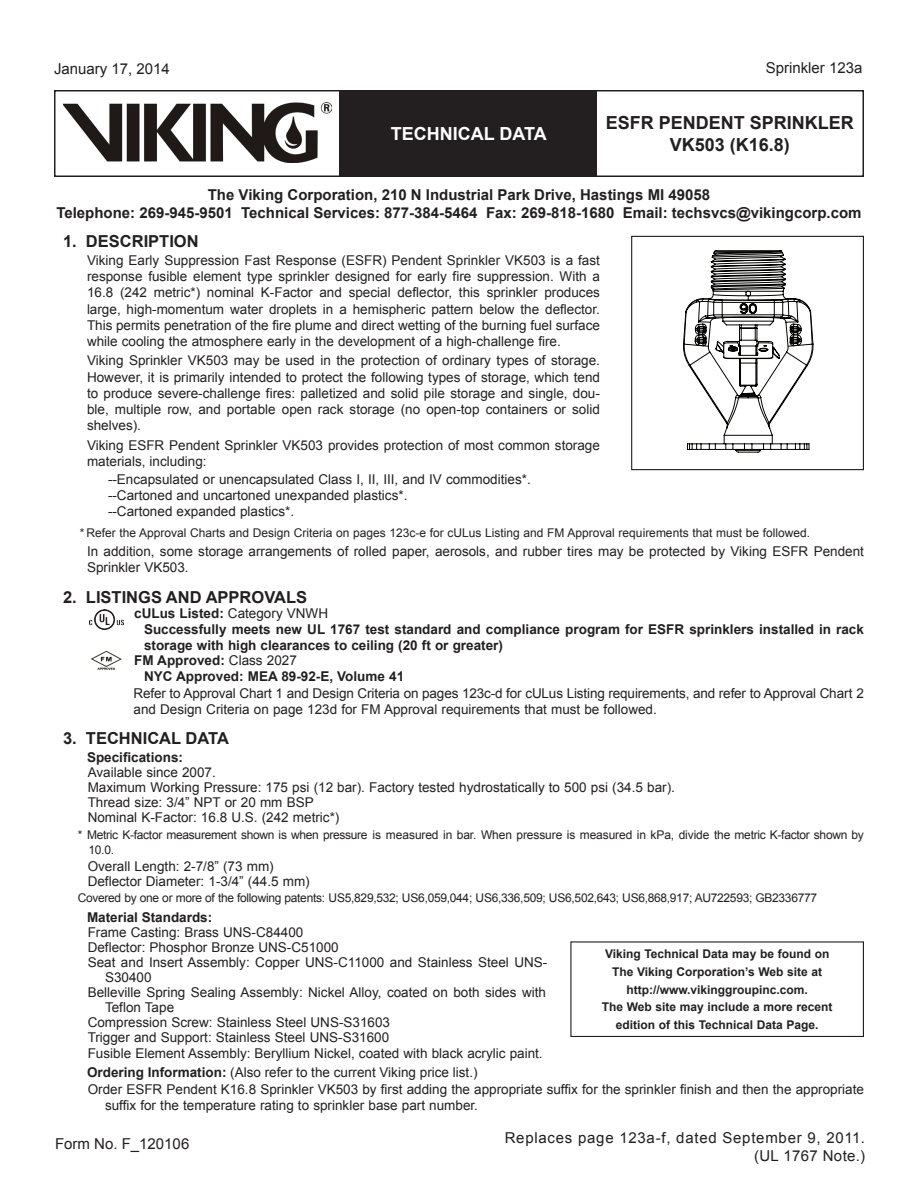
<style>
.page{position:relative;width:918px;height:1188px;background:#fff}
.page>*{position:absolute;margin:0;border:0;box-sizing:border-box;transform-origin:0 0}
.Product_Description{font:700 18px/21.6px "Arial";color:#231f20;text-align:center}
.Black_Header{font:700 18px "Arial";color:#fff}
.Heading{font:700 16.5px "Arial";color:#231f20}
.Viking{font:700 15px "Arial";color:#231f20}
.Right_Page_Number{font:15px "Arial";letter-spacing:.05em;color:#231f20}
.Left_Date{font:15px "Arial";color:#231f20}
.Right_Page_Number-2{font:15px "Arial";letter-spacing:.025em;color:#231f20}
.Right_Page_Number-3{font:15px "Arial";color:#231f20}
.Body_Text{font:13.5px/16.2px "Arial";color:#231f20}
.Technical_Data{font:13.5px/15px "Arial";color:#231f20}
.UL_Note{font:700 13.5px "Arial";color:#231f20}
.Steps_2{font:13.5px "Arial";color:#231f20}
.Heading_2{font:13.5px "Arial";color:#231f20}
.Technical_Data-2{font:700 13.5px "Arial";color:#231f20}
.Heading_2-2{font:700 13.5px "Arial";color:#231f20}
.Asterisk_2{font:12px/15px "Arial";letter-spacing:-.025em;color:#231f20}
.Web_Site{font:700 12px "Arial";color:#231f20}
.Asterisk{font:12px "Arial";color:#231f20}
.s1{font-weight:400}
.s2{font-weight:700}
</style>
<div class="page">
<div style="left:54px;top:90px;width:810px;height:87px;border:2px solid #231f20"></div>
<div style="left:340px;top:91px;width:257px;height:85px;background:#231f20"></div>
<img style="left:63px;top:102px;width:269px;height:60px">
<div style="left:570px;top:941px;width:294px;height:96px;border:1px solid #231f20"></div>
<div style="left:631px;top:236px;width:233px;height:234px;border:1px solid #231f20"></div>
<svg style="left:683px;top:250px;width:130px;height:202px"></svg>
<img style="left:89px;top:609px;width:35px;height:21px">
<img style="left:91px;top:650px;width:31px;height:20px">
<p class="Left_Date" style="left:54px;top:59px;width:117px">January 17, 2014</p>
<p class="Black_Header" style="left:391px;top:121px;width:157px">TECHNICAL DATA</p>
<p class="Right_Page_Number-3" style="left:766px;top:58px;width:98px">Sprinkler 123a</p>
<p class="Product_Description" style="left:606px;top:112px;width:250px">esfr pendent sprinkler<br>Vk503 (k16.8)</p>
<p class="Viking" style="left:208px;top:185px;width:504px">The Viking Corporation, 210 N Industrial Park Drive, Hastings MI 49058</p>
<p class="Viking" style="left:56px;top:203px;width:807px">Telephone: 269-945-9501 Technical Services: 877-384-5464 Fax: 269-818-1680 Email: techsvcs@vikingcorp.com</p>
<p class="Heading" style="left:63px;top:230px;width:35px">1. DES</p>
<p class="Heading" style="left:120px;top:230px;width:21px">CRIPTI</p>
<p class="Heading" style="left:174px;top:230px;width:24px">ON</p>
<p class="Body_Text" style="left:87px;top:252px;width:514px;text-align:justify">Viking Early Suppression Fast Response (ESFR) Pendent Sprinkler VK503 is a fast response fusible element type sprinkler designed for early fire suppression. With a 16.8 (242 metric*) nominal K-Factor and special deflector, this sprinkler produces large, high-momentum water droplets in a hemispheric pattern below the deflector.<br>This permits penetration of the fire plume and direct wetting of the burning fuel surface while cooling the atmosphere early in the development of a high-challenge fire.</p>
<p class="Body_Text" style="left:87px;top:353px;width:515px;text-align:justify">Viking Sprinkler VK503 may be used in the protection of ordinary types of storage.<br>However, it is primarily intended to protect the following types of storage, which tend to produce severe-challenge fires: palletized and solid pile storage and single, dou&shy;ble, multiple row, and portable open rack storage (no open-top containers or solid shelves).</p>
<p class="Body_Text" style="left:87px;top:437px;width:514px">Viking ESFR Pendent Sprinkler VK503 provides protection of most common storage materials, including:</p>
<p class="Steps_2" style="left:108px;top:470px;width:424px">--Encapsulated or unencapsulated Class I, II, III, and IV commodities*.</p>
<p class="Steps_2" style="left:108px;top:486px;width:301px">--Cartoned and uncartoned unexpanded plastics*.</p>
<p class="Steps_2" style="left:108px;top:503px;width:188px">--Cartoned expanded plastics*.</p>
<p class="Asterisk" style="left:80px;top:525px;width:732px">*Refer the Approval Charts and Design Criteria on pages 123c-e for cULus Listing and FM Approval requirements that must be followed.</p>
<p class="Body_Text" style="left:87px;top:543px;width:778px">In addition, some storage arrangements of rolled paper, aerosols, and rubber tires may be protected by Viking ESFR Pendent<br>Sprinkler VK503.</p>
<p class="Heading" style="left:63px;top:586px;width:33px">2. LISTIN</p>
<p class="Heading" style="left:138px;top:586px;width:92px">GS AND APPR</p>
<p class="Heading" style="left:252px;top:586px;width:46px">OVALS</p>
<p class="Technical_Data-2" style="left:134px;top:604px;width:195px">cULus Listed: <span class="s1">Category VNWH</span></p>
<p class="UL_Note" style="left:144px;top:620px;width:515px">Successfully meets new UL 1767 test standard and compliance program for ESFR</p>
<p class="UL_Note" style="left:689px;top:620px;width:176px">sprinklers installed in rack</p>
<p class="UL_Note" style="left:144px;top:636px;width:360px">storage with high clearances to ceiling (20 ft or greater)</p>
<p class="Technical_Data-2" style="left:134px;top:651px;width:164px">FM Approved: <span class="s1">Class 2027</span></p>
<p class="UL_Note" style="left:144px;top:668px;width:262px">NYC Approved: MEA 89-92-E, Volume 41</p>
<p class="Body_Text" style="left:134px;top:685px;width:732px">Refer to Approval Chart 1 and Design Criteria on pages 123c-d for cULus Listing requirements, and refer to Approval Chart 2 and Design Criteria on page 123d for FM Approval requirements that must be followed.</p>
<p class="Heading" style="left:63px;top:728px;width:165px">3. tech nical data</p>
<p class="Heading_2-2" style="left:87px;top:749px;width:98px">Specifications:</p>
<p class="Technical_Data" style="left:88px;top:765px;width:130px">Available since 2007.</p>
<p class="Technical_Data" style="left:88px;top:780px;width:589px">Maximum Working Pressure: 175 psi (12 bar). Factory tested hydrostatically to 500 psi (34.5 bar).</p>
<p class="Technical_Data" style="left:88px;top:795px;width:227px">Thread size: 3/4” NPT or 20 mm BSP</p>
<p class="Technical_Data" style="left:88px;top:810px;width:253px">Nominal K-Factor: 16.8 U.S. (242 metric*)</p>
<p class="Asterisk_2" style="left:89px;top:828px;width:777px;text-indent:-11px">* Metric K-factor measurement shown is when pressure is measured in bar. When pressure is measured in kPa, divide the metric K-factor shown by<br>10.0.</p>
<p class="Technical_Data" style="left:88px;top:859px;width:188px">Overall Length: 2-7/8” (73 mm)</p>
<p class="Technical_Data" style="left:88px;top:874px;width:224px">Deflector Diameter: 1-3/4” (44.5 mm)</p>
<p class="Asterisk_2" style="left:78px;top:891px;width:741px">Covered by one or more of the following patents: US5,829,532; US6,059,044; US6,336,509; US6,502,643; US6,868,917; AU722593; GB2336777</p>
<p class="Heading_2-2" style="left:87px;top:908px;width:127px">Material Standards:</p>
<p class="Technical_Data" style="left:88px;top:925px;width:217px">Frame Casting: Brass UNS-C84400</p>
<p class="Technical_Data" style="left:88px;top:940px;width:252px">Deflector: Phosphor Bronze UNS-C51000</p>
<p class="Technical_Data" style="left:105px;top:955px;width:444px;text-indent:-17px">Seat and Insert Assembly: Copper UNS-C11000 and Stainless Steel UNS-<br>S30400</p>
<p class="Technical_Data" style="left:105px;top:985px;width:443px;text-indent:-17px">Belleville Spring Sealing Assembly: Nickel Alloy, coated on both sides with<br>Teflon Tape</p>
<p class="Technical_Data" style="left:88px;top:1015px;width:304px">Compression Screw: Stainless Steel UNS-S31603</p>
<p class="Technical_Data" style="left:88px;top:1030px;width:303px">Trigger and Support: Stainless Steel UNS-S31600</p>
<p class="Technical_Data" style="left:88px;top:1046px;width:457px">Fusible Element Assembly: Beryllium Nickel, coated with black acrylic paint.</p>
<p class="Heading_2" style="left:87px;top:1064px;width:392px"><span class="s2">Ordering Information:</span> (Also refer to the current Viking price list.)</p>
<p class="Technical_Data" style="left:105px;top:1081px;width:760px;line-height:16.2px;text-indent:-17px">Order ESFR Pendent K16.8 Sprinkler VK503 by first adding the appropriate suffix for the sprinkler finish and then the appropriate suffix for the temperature rating to sprinkler base part number.</p>
<p class="Left_Date" style="left:55px;top:1134px;width:136px">Form No. F_120106</p>
<p class="Right_Page_Number" style="left:505px;top:1128px;width:362px">Replaces page 123a-f, dated September 9, 2011.</p>
<p class="Right_Page_Number-2" style="left:754px;top:1146px;width:113px">(UL 1767 Note.)</p>
<p class="Web_Site" style="left:605px;top:946px;width:226px">Viking Technical Data may be found on</p>
<p class="Web_Site" style="left:612px;top:964px;width:212px">The Viking Corporation’s Web site at</p>
<p class="Web_Site" style="left:626px;top:981px;width:183px">http://www.vikinggroupinc.com.</p>
<p class="Web_Site" style="left:602px;top:999px;width:232px">The Web site may include a more recent</p>
<p class="Web_Site" style="left:616px;top:1017px;width:204px">edition of this Technical Data Page.</p>
</div>
